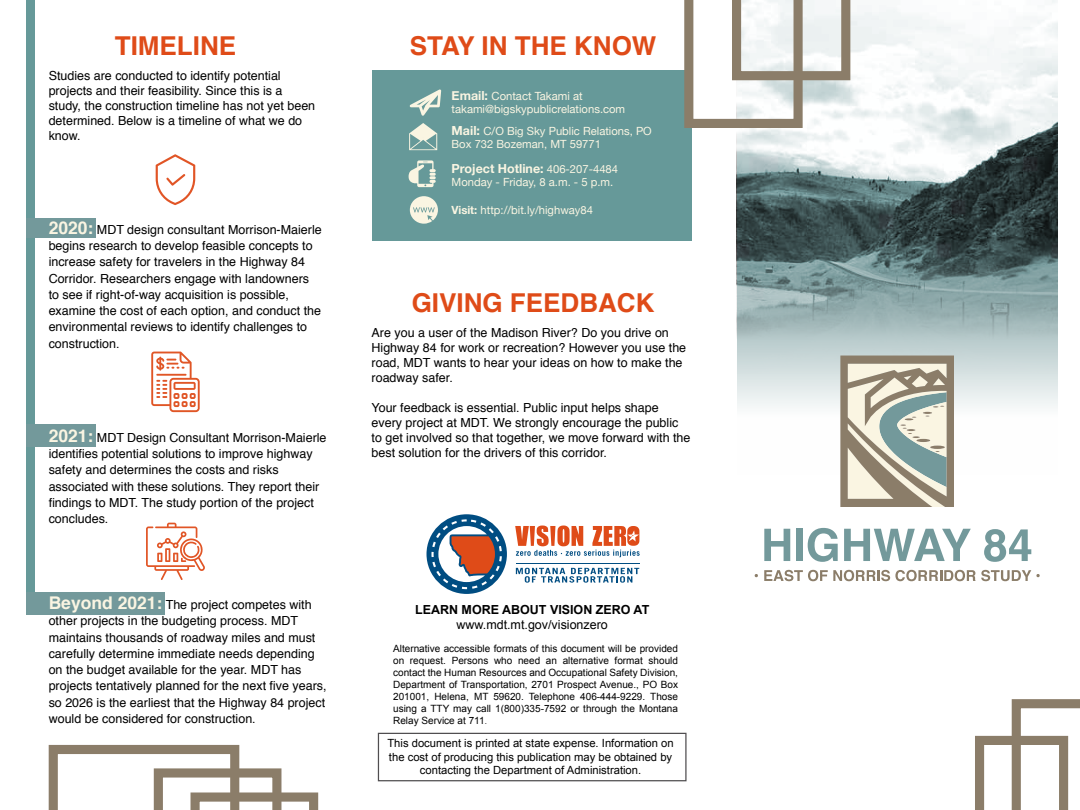
<style>
.page{position:relative;width:1080px;height:810px;background:#fff}
.page>*{position:absolute;margin:0;border:0;box-sizing:border-box;transform-origin:0 0}
.t1{font:700 26px "Helvetica";color:#df4b18}
.t2{font:12.5px/16.2px "Helvetica";color:#000}
.t3{font:700 12.5px "Helvetica Neue";color:#faf5e2}
.t4{font:700 12.5px "Arial";color:#000}
.t5{font:12.5px "Arial";color:#000}
.t6{font:11.25px/13.5px "Helvetica Neue";color:#faf5e2}
.t7{font:11.25px/13.5px "Arial";color:#000;text-align:center}
.t8{font:10px/12px "Arial";color:#000;text-align:justify}
.s1{font-weight:700;font-size:17.5px;color:#faf5e2}
.s2{font-weight:700;font-size:12.5px}
.s3{font-weight:400;font-size:11.25px}
.s4{font-weight:700}
.s5{color:#504e50}
</style>
<div class="page">
<svg style="left:737px;top:0;width:321px;height:407px"></svg>
<svg style="left:515px;top:526px;width:125px;height:31px"></svg>
<svg style="left:427px;top:514px;width:80px;height:80px"></svg>
<svg style="left:516px;top:568px;width:123px;height:15px"></svg>
<hr style="left:516px;top:563px;width:124px;height:1px;background:#004d82">
<div style="left:373px;top:70px;width:319px;height:171px;background:#699"></div>
<svg style="left:410px;top:90px;width:31px;height:26px"></svg>
<svg style="left:409px;top:123px;width:28px;height:27px"></svg>
<svg style="left:409px;top:160px;width:27px;height:27px"></svg>
<svg style="left:410px;top:196px;width:28px;height:28px"></svg>
<svg style="left:975px;top:699px;width:105px;height:111px"></svg>
<svg style="left:49px;top:745px;width:269px;height:65px"></svg>
<div style="left:26px;top:0;width:9px;height:599px;background:#699"></div>
<div style="left:26px;top:593px;width:139px;height:22px;background:#73999b"></div>
<div style="left:26px;top:425px;width:69px;height:22px;background:#73999b"></div>
<div style="left:26px;top:218px;width:69px;height:20px;background:#73999b"></div>
<svg style="left:151px;top:352px;width:49px;height:60px"></svg>
<svg style="left:146px;top:523px;width:59px;height:57px"></svg>
<svg style="left:156px;top:154px;width:39px;height:51px"></svg>
<svg style="left:684px;top:0;width:166px;height:128px"></svg>
<div style="left:378px;top:733px;width:309px;height:48px;background:#fff;border:1px solid #504e50"></div>
<svg style="left:764px;top:529px;width:26px;height:32px"></svg>
<div style="left:796px;top:529px;width:7px;height:32px;background:#73999b"></div>
<svg style="left:808px;top:528px;width:30px;height:34px"></svg>
<svg style="left:844px;top:529px;width:127px;height:32px"></svg>
<svg style="left:984px;top:529px;width:47px;height:33px"></svg>
<svg style="left:840px;top:356px;width:114px;height:151px;background:#b4b2a3"></svg>
<svg style="left:764px;top:570px;width:276px;height:11px"></svg>
<h1 class="t1" style="left:115px;top:24px;width:123px">TIMELINE</h1>
<p class="t2" style="left:49px;top:68px;width:268px;line-height:15px">Studies are conducted to identify potential projects and their feasibility. Since this is a study, the construction timeline has not yet been determined. Below is a timeline of what we do know.</p>
<p class="t2" style="left:49px;top:222px;width:275px"><span class="s1">2020:</span> MDT design consultant Morrison-Maierle begins research to develop feasible concepts to increase safety for travelers in the Highway 84<br>Corridor. Researchers engage with landowners to see if right-of-way acquisition is possible, examine the cost of each option, and conduct the environmental reviews to identify challenges to construction.</p>
<p class="t2" style="left:49px;top:430px;width:279px"><span class="s1">2021:</span> MDT Design Consultant Morrison-Maierle identifies potential solutions to improve highway safety and determines the costs and risks associated with these solutions. They report their findings to MDT. The study portion of the project concludes.</p>
<p class="t2" style="left:49px;top:597px;width:279px"><span class="s1">Beyond 2021:</span> The project competes with other projects in the budgeting process. MDT maintains thousands of roadway miles and must carefully determine immediate needs depending on the budget available for the year. MDT has projects tentatively planned for the next five years, so 2026 is the earliest that the Highway 84 project would be considered for construction.</p>
<h1 class="t1" style="left:410px;top:24px;width:248px">STAY IN THE KNOW</h1>
<p class="t6" style="left:452px;top:90px;width:175px"><span class="s2">Email:</span> Contact Takami at takami@bigskypublicrelations.com</p>
<p class="t6" style="left:452px;top:125px;width:202px"><span class="s2">Mail:</span> C/O Big Sky Public Relations, PO<br>Box 732 Bozeman, MT 59771</p>
<p class="t3" style="left:452px;top:159px;width:168px">Project Hotline: <span class="s3">406-207-4484</span></p>
<p class="t6" style="left:452px;top:176px;width:163px">Monday - Friday, 8 a.m. - 5 p.m.</p>
<p class="t6" style="left:452px;top:204px;width:143px"><span class="s4">Visit:</span> http://bit.ly/highway84</p>
<h1 class="t1" style="left:412px;top:282px;width:244px">GIVING FEEDBACK</h1>
<p class="t2" style="left:372px;top:326px;width:316px;line-height:15px">Are you a user of the Madison River? Do you drive on Highway 84 for work or recreation? However you use the road, MDT wants to hear your ideas on how to make the roadway safer.</p>
<p class="t2" style="left:372px;top:401px;width:320px;line-height:15px">Your feedback is essential. Public input helps shape every project at MDT. We strongly encourage the public to get involved so that together, we move forward with the best solution for the drivers of this corridor.</p>
<p class="t4" style="left:415px;top:602px;width:236px">LEARN MORE ABOUT VISION ZERO AT</p>
<p class="t5" style="left:456px;top:617px;width:153px">www.mdt.mt.gov/visionzero</p>
<p class="t8" style="left:393px;top:643px;width:286px">Alternative accessible formats of this document will be provided on request. Persons who need an alternative format should contact the Human Resources and Occupational Safety Division, Department of Transportation, 2701 Prospect Avenue., PO Box 201001, Helena, MT 59620. Telephone 406-444-9229. Those using a TTY may call 1(800)335-7592 or through the Montana Relay Service at 711<span class="s5">.</span></p>
<p class="t7" style="left:387px;top:737px;width:288px">This document is printed at state expense. Information on the cost of producing this publication may be obtained by contacting the Department of Administration.</p>
</div>
